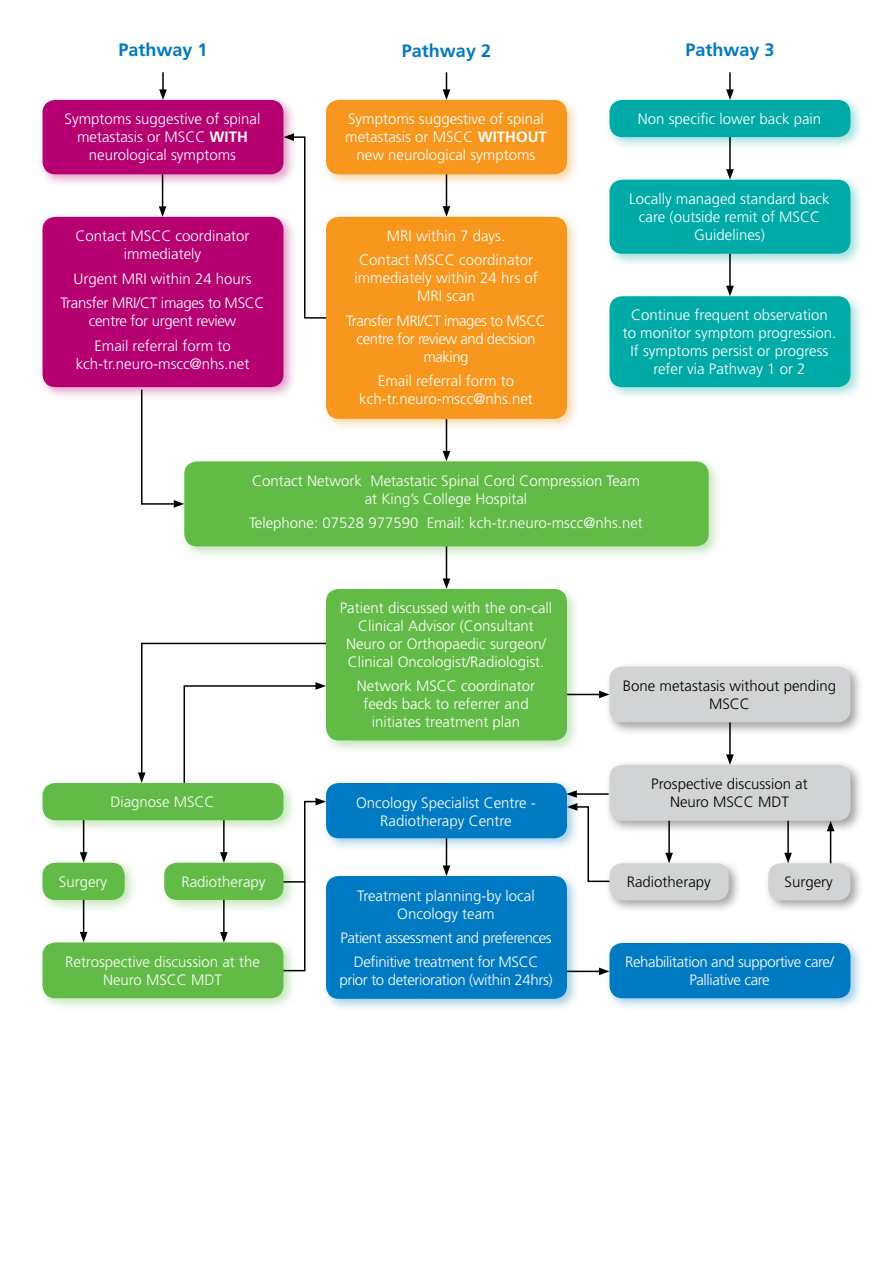
<style>
.page{position:relative;width:893px;height:1263px;background:#fff}
.page>*{position:absolute;margin:0;border:0;box-sizing:border-box;transform-origin:0 0}
.t1{font:700 18px "Frutiger";color:#0079c1}
.t2{font:300 15px/18px "Frutiger";color:#fff;text-align:center}
.t3{font:300 15px/18px "Frutiger";letter-spacing:-.03em;color:#fff;text-align:center}
.t4{font:300 15px/24.3px "Frutiger";letter-spacing:-.02em;color:#fff;text-align:center}
.t5{font:300 15px/18px "Frutiger";color:#000;text-align:center}
.t6{font:300 15px/18px "Frutiger";letter-spacing:-.025em;color:#fff;text-align:center}
.s1{font-weight:700}
</style>
<div class="page">
<div style="left:605px;top:662px;width:259px;height:74px;background:#000;opacity:.38"></div>
<div style="left:609px;top:666px;width:241px;height:56px;background:#d1d3d4;border-radius:13px"></div>
<div style="left:38px;top:95px;width:259px;height:93px;background:#b60072;opacity:.38"></div>
<div style="left:43px;top:100px;width:240px;height:74px;background:#b60072;border-radius:13px"></div>
<div style="left:38px;top:212px;width:259px;height:189px;background:#b60072;opacity:.38"></div>
<div style="left:43px;top:217px;width:240px;height:170px;background:#b60072;border-radius:13px"></div>
<div style="left:321px;top:95px;width:259px;height:93px;background:#f8971d;opacity:.38"></div>
<div style="left:326px;top:100px;width:241px;height:74px;background:#f8971d;border-radius:13px"></div>
<div style="left:321px;top:212px;width:259px;height:220px;background:#f8971d;opacity:.38"></div>
<div style="left:326px;top:217px;width:241px;height:202px;background:#f8971d;border-radius:13px"></div>
<div style="left:321px;top:584px;width:259px;height:170px;background:#62bb46;opacity:.38"></div>
<div style="left:326px;top:589px;width:241px;height:151px;background:#62bb46;border-radius:13px"></div>
<div style="left:321px;top:871px;width:259px;height:141px;background:#007ac2;opacity:.38"></div>
<div style="left:326px;top:876px;width:241px;height:123px;background:#007ac2;border-radius:13px"></div>
<div style="left:605px;top:938px;width:259px;height:74px;background:#007ac2;opacity:.38"></div>
<div style="left:609px;top:943px;width:241px;height:55px;background:#007ac2;border-radius:13px"></div>
<div style="left:38px;top:938px;width:259px;height:74px;background:#62bb46;opacity:.38"></div>
<div style="left:43px;top:942px;width:240px;height:56px;background:#62bb46;border-radius:13px"></div>
<div style="left:38px;top:778px;width:259px;height:56px;background:#62bb46;opacity:.38"></div>
<div style="left:43px;top:783px;width:240px;height:37px;background:#62bb46;border-radius:13px"></div>
<div style="left:321px;top:778px;width:259px;height:74px;background:#007ac2;opacity:.38"></div>
<div style="left:326px;top:783px;width:241px;height:55px;background:#007ac2;border-radius:13px"></div>
<div style="left:605px;top:760px;width:259px;height:74px;background:#000;opacity:.38"></div>
<div style="left:609px;top:765px;width:241px;height:56px;background:#d1d3d4;border-radius:13px"></div>
<div style="left:38px;top:858px;width:100px;height:56px;background:#62bb46;opacity:.38"></div>
<div style="left:43px;top:863px;width:82px;height:37px;background:#62bb46;border-radius:13px"></div>
<div style="left:763px;top:858px;width:101px;height:56px;background:#000;opacity:.38"></div>
<div style="left:768px;top:863px;width:82px;height:37px;background:#d1d3d4;border-radius:13px"></div>
<div style="left:160px;top:858px;width:137px;height:56px;background:#62bb46;opacity:.38"></div>
<div style="left:164px;top:863px;width:119px;height:37px;background:#62bb46;border-radius:13px"></div>
<div style="left:605px;top:858px;width:137px;height:56px;background:#000;opacity:.38"></div>
<div style="left:609px;top:863px;width:120px;height:37px;background:#d1d3d4;border-radius:13px"></div>
<div style="left:605px;top:95px;width:259px;height:56px;background:#00aaa6;opacity:.38"></div>
<div style="left:609px;top:100px;width:241px;height:37px;background:#00aaa6;border-radius:13px"></div>
<div style="left:605px;top:175px;width:259px;height:92px;background:#00aaa6;opacity:.38"></div>
<div style="left:609px;top:180px;width:241px;height:74px;background:#00aaa6;border-radius:13px"></div>
<div style="left:605px;top:291px;width:259px;height:110px;background:#00aaa6;opacity:.38"></div>
<div style="left:609px;top:296px;width:241px;height:91px;background:#00aaa6;border-radius:13px"></div>
<div style="left:180px;top:457px;width:542px;height:103px;background:#62bb46;opacity:.38"></div>
<div style="left:184px;top:461px;width:525px;height:85px;background:#62bb46;border-radius:13px"></div>
<hr style="left:162px;top:72px;width:2px;height:20px;background:#000">
<svg style="left:159px;top:89px;width:8px;height:11px"></svg>
<svg style="left:443px;top:72px;width:7px;height:28px"></svg>
<hr style="left:729px;top:72px;width:2px;height:20px;background:#000">
<svg style="left:726px;top:89px;width:8px;height:11px"></svg>
<hr style="left:162px;top:174px;width:1px;height:35px;background:#000">
<svg style="left:159px;top:206px;width:7px;height:11px"></svg>
<hr style="left:446px;top:546px;width:1px;height:35px;background:#000">
<svg style="left:443px;top:578px;width:7px;height:11px"></svg>
<hr style="left:446px;top:838px;width:1px;height:30px;background:#000">
<svg style="left:443px;top:865px;width:7px;height:11px"></svg>
<hr style="left:83px;top:820px;width:1px;height:34px;background:#000">
<svg style="left:80px;top:852px;width:7px;height:11px"></svg>
<hr style="left:83px;top:900px;width:1px;height:34px;background:#000">
<svg style="left:80px;top:932px;width:7px;height:10px"></svg>
<hr style="left:223px;top:820px;width:2px;height:34px;background:#000">
<svg style="left:220px;top:852px;width:8px;height:11px"></svg>
<hr style="left:729px;top:722px;width:2px;height:35px;background:#000">
<svg style="left:726px;top:754px;width:8px;height:11px"></svg>
<hr style="left:668px;top:821px;width:2px;height:34px;background:#000">
<svg style="left:665px;top:853px;width:8px;height:10px"></svg>
<hr style="left:787px;top:821px;width:2px;height:34px;background:#000">
<svg style="left:784px;top:853px;width:8px;height:10px"></svg>
<hr style="left:223px;top:900px;width:2px;height:34px;background:#000">
<svg style="left:220px;top:932px;width:8px;height:10px"></svg>
<hr style="left:729px;top:137px;width:2px;height:34px;background:#000">
<svg style="left:726px;top:169px;width:8px;height:11px"></svg>
<hr style="left:729px;top:254px;width:2px;height:34px;background:#000">
<svg style="left:726px;top:286px;width:8px;height:10px"></svg>
<svg style="left:140px;top:388px;width:44px;height:120px"></svg>
<svg style="left:283px;top:133px;width:44px;height:186px"></svg>
<svg style="left:138px;top:642px;width:189px;height:142px"></svg>
<hr style="left:830px;top:829px;width:1px;height:34px;background:#000">
<svg style="left:827px;top:821px;width:7px;height:10px"></svg>
<svg style="left:282px;top:798px;width:44px;height:174px"></svg>
<hr style="left:446px;top:174px;width:1px;height:34px;background:#000">
<svg style="left:443px;top:206px;width:7px;height:11px"></svg>
<hr style="left:446px;top:419px;width:1px;height:34px;background:#000">
<svg style="left:443px;top:451px;width:7px;height:10px"></svg>
<hr style="left:567px;top:694px;width:34px;height:1px;background:#000">
<svg style="left:599px;top:691px;width:10px;height:7px"></svg>
<svg style="left:566px;top:790px;width:45px;height:93px"></svg>
<hr style="left:567px;top:971px;width:34px;height:1px;background:#000">
<svg style="left:599px;top:967px;width:10px;height:8px"></svg>
<p class="t1" style="left:118px;top:39px;width:91px">Pathway 1</p>
<p class="t2" style="left:65px;top:110px;width:197px">Symptoms suggestive of spinal metastasis or MSCC <span class="s1">WITH </span>neurological symptoms</p>
<p class="t2" style="left:76px;top:227px;width:175px">Contact MSCC coordinator immediately</p>
<p class="t4" style="left:60px;top:266px;width:206px">Urgent MRI within 24 hours<br>Transfer MRI/CT images to MSCC</p>
<p class="t4" style="left:89px;top:309px;width:149px">centre for urgent review<br>Email referral form to</p>
<p class="t2" style="left:76px;top:354px;width:175px">kch-tr.neuro-mscc@nhs.net</p>
<p class="t1" style="left:402px;top:40px;width:91px">Pathway 2</p>
<p class="t1" style="left:685px;top:39px;width:91px">Pathway 3</p>
<p class="t2" style="left:345px;top:110px;width:203px">Symptoms suggestive of spinal metastasis or MSCC <span class="s1">WITHOUT </span>new neurological symptoms</p>
<p class="t2" style="left:359px;top:223px;width:175px;line-height:24.3px">MRI within 7 days.<br>Contact MSCC coordinator</p>
<p class="t2" style="left:354px;top:269px;width:185px">immediately within 24 hrs of<br>MRI scan</p>
<p class="t3" style="left:346px;top:311px;width:201px">Transfer MRI/CT images to MSCC centre for review and decision making</p>
<p class="t2" style="left:359px;top:372px;width:175px">Email referral form to kch-tr.neuro-mscc@nhs.net</p>
<p class="t2" style="left:638px;top:110px;width:185px">Non specific lower back pain</p>
<p class="t2" style="left:629px;top:189px;width:202px">Locally managed standard back care (outside remit of MSCC<br>Guidelines)</p>
<p class="t2" style="left:623px;top:306px;width:215px">Continue frequent observation<br>to monitor symptom progression.<br>If symptoms persist or progress refer via Pathway 1 or 2</p>
<p class="t2" style="left:252px;top:472px;width:389px">Contact Network Metastatic Spinal Cord Compression Team at King’s College Hospital</p>
<p class="t2" style="left:249px;top:514px;width:395px">Telephone: 07528 977590 Email: kch-tr.neuro-mscc@nhs.net</p>
<p class="t2" style="left:340px;top:599px;width:214px">Patient discussed with the on-call Clinical Advisor (Consultant Neuro or Orthopaedic surgeon/ Clinical Oncologist/Radiologist.</p>
<p class="t2" style="left:357px;top:677px;width:180px">Network MSCC coordinator feeds back to referrer and initiates treatment plan</p>
<p class="t2" style="left:110px;top:793px;width:106px">Diagnose MSCC</p>
<p class="t2" style="left:356px;top:793px;width:181px">Oncology Specialist Centre -<br>Radiotherapy Centre</p>
<p class="t5" style="left:623px;top:676px;width:215px">Bone metastasis without pending<br>MSCC</p>
<p class="t5" style="left:651px;top:775px;width:158px">Prospective discussion at<br>Neuro MSCC MDT</p>
<p class="t2" style="left:59px;top:872px;width:50px">Surgery</p>
<p class="t2" style="left:181px;top:872px;width:86px">Radiotherapy</p>
<p class="t5" style="left:627px;top:873px;width:86px">Radiotherapy</p>
<p class="t5" style="left:785px;top:873px;width:50px">Surgery</p>
<p class="t2" style="left:357px;top:886px;width:179px">Treatment planning-by local<br>Oncology team</p>
<p class="t3" style="left:340px;top:925px;width:213px;line-height:24.3px">Patient assessment and preferences<br>Definitive treatment for MSCC</p>
<p class="t6" style="left:339px;top:971px;width:215px">prior to deterioration (within 24hrs)</p>
<p class="t2" style="left:65px;top:953px;width:196px">Retrospective discussion at the<br>Neuro MSCC MDT</p>
<p class="t6" style="left:625px;top:953px;width:210px">Rehabilitation and supportive care/<br>Palliative care</p>
</div>
